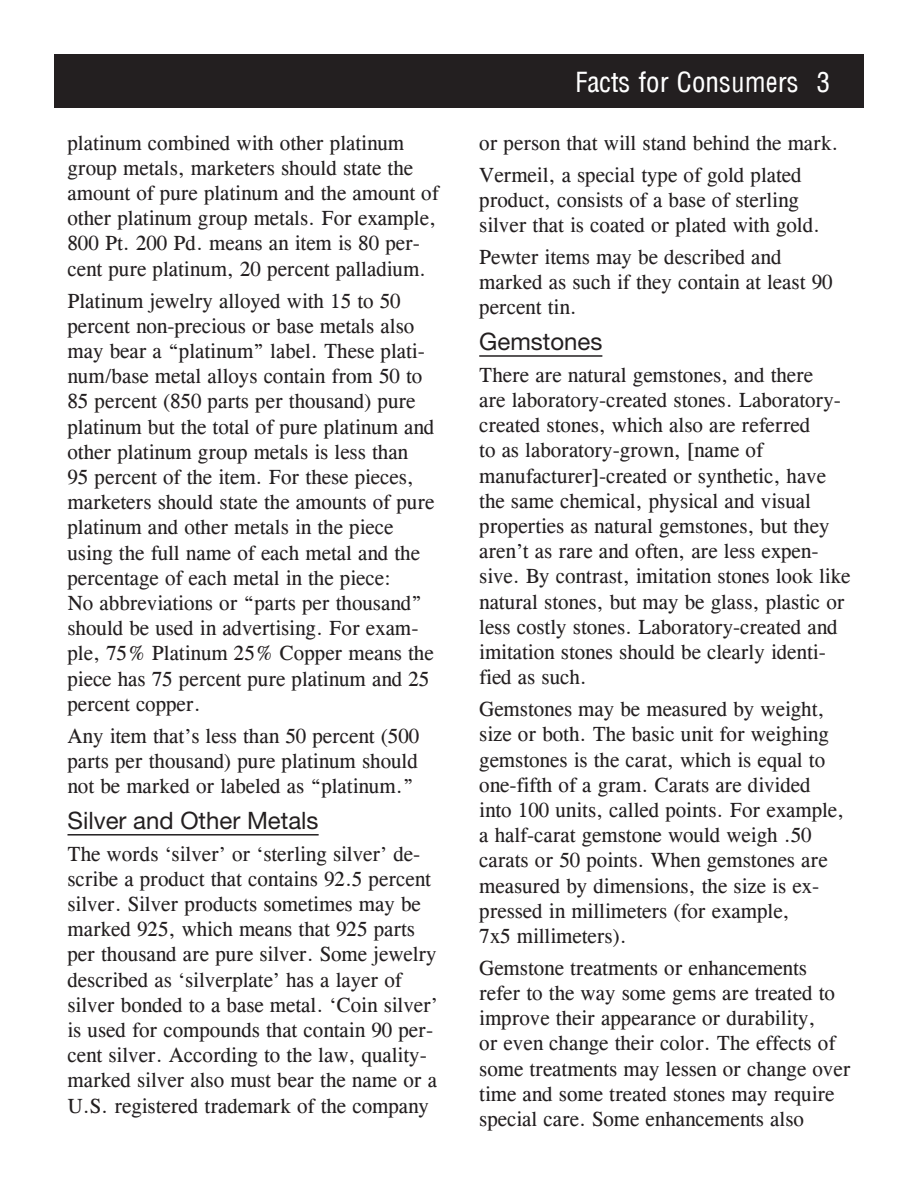
<style>
.page{position:relative;width:918px;height:1188px;background:#fff}
.page>*{position:absolute;margin:0;border:0;box-sizing:border-box;transform-origin:0 0}
.Page_Header{font:condensed 27px "Arena";color:#fff}
.Head_A{font:24px "Helvetica Neue LT Std";color:#231f20}
.Body_Text{font:21px/25.2px "CG Times";color:#231f20}
</style>
<div class="page">
<div style="left:55px;top:55px;width:808px;height:52px;background:#231f20"></div>
<div style="left:54px;top:54px;width:810px;height:54px;border:2px solid #231f20"></div>
<hr style="left:68px;top:834px;width:251px;height:2px;background:#231f20">
<hr style="left:479px;top:355px;width:123px;height:2px;background:#231f20">
<p class="Body_Text" style="left:68px;top:130px;width:373px">platinum combined with other platinum group metals, marketers should state the amount of pure platinum and the amount of other platinum group metals. For example, 800 Pt. 200 Pd. means an item is 80 per&shy;cent pure platinum, 20 percent palladium.</p>
<p class="Body_Text" style="left:68px;top:288px;width:368px">Platinum jewelry alloyed with 15 to 50 percent non-precious or base metals also may bear a “platinum” label. These plati&shy;num/base metal alloys contain from 50 to 85 percent (850 parts per thousand) pure platinum but the total of pure platinum and other platinum group metals is less than<br>95 percent of the item. For these pieces, marketers should state the amounts of pure platinum and other metals in the piece using the full name of each metal and the percentage of each metal in the piece:<br>No abbreviations or “parts per thousand” should be used in advertising. For exam&shy;ple, 75% Platinum 25% Copper means the piece has 75 percent pure platinum and 25 percent copper.</p>
<p class="Body_Text" style="left:68px;top:723px;width:353px;text-align:justify">Any item that’s less than 50 percent (500 parts per thousand) pure platinum should not be marked or labeled as “platinum.”</p>
<p class="Head_A" style="left:68px;top:806px;width:253px">Silver and Other Metals</p>
<p class="Body_Text" style="left:68px;top:841px;width:372px">The words ‘silver’ or ‘sterling silver’ de&shy;scribe a product that contains 92.5 percent silver. Silver products sometimes may be marked 925, which means that 925 parts per thousand are pure silver. Some jewelry described as ‘silverplate’ has a layer of silver bonded to a base metal. ‘Coin silver’ is used for compounds that contain 90 per&shy;cent silver. According to the law, quality&shy;marked silver also must bear the name or a U.S. registered trademark of the company</p>
<p class="Page_Header" style="left:575px;top:70px;width:225px">Facts for Consumers</p>
<p class="Page_Header" style="left:817px;top:70px;width:15px">3</p>
<p class="Body_Text" style="left:479px;top:130px;width:361px">or person that will stand behind the mark.</p>
<p class="Body_Text" style="left:479px;top:162px;width:342px">Vermeil, a special type of gold plated product, consists of a base of sterling silver that is coated or plated with gold.</p>
<p class="Body_Text" style="left:479px;top:244px;width:355px">Pewter items may be described and marked as such if they contain at least 90 percent tin.</p>
<p class="Head_A" style="left:479px;top:327px;width:125px">Gemstones</p>
<p class="Body_Text" style="left:479px;top:362px;width:373px">There are natural gemstones, and there<br>are laboratory-created stones. Laboratory&shy;created stones, which also are referred<br>to as laboratory-grown, [name of manufacturer]-created or synthetic, have the same chemical, physical and visual properties as natural gemstones, but they aren’t as rare and often, are less expen&shy;sive. By contrast, imitation stones look like natural stones, but may be glass, plastic or less costly stones. Laboratory-created and imitation stones should be clearly identi&shy;fied as such.</p>
<p class="Body_Text" style="left:479px;top:697px;width:367px">Gemstones may be measured by weight, size or both. The basic unit for weighing gemstones is the carat, which is equal to one-fifth of a gram. Carats are divided into 100 units, called points. For example, a half-carat gemstone would weigh .50 carats or 50 points. When gemstones are measured by dimensions, the size is ex&shy;pressed in millimeters (for example,<br>7x5 millimeters).</p>
<p class="Body_Text" style="left:479px;top:955px;width:373px">Gemstone treatments or enhancements refer to the way some gems are treated to improve their appearance or durability,<br>or even change their color. The effects of some treatments may lessen or change over time and some treated stones may require special care. Some enhancements also</p>
</div>
